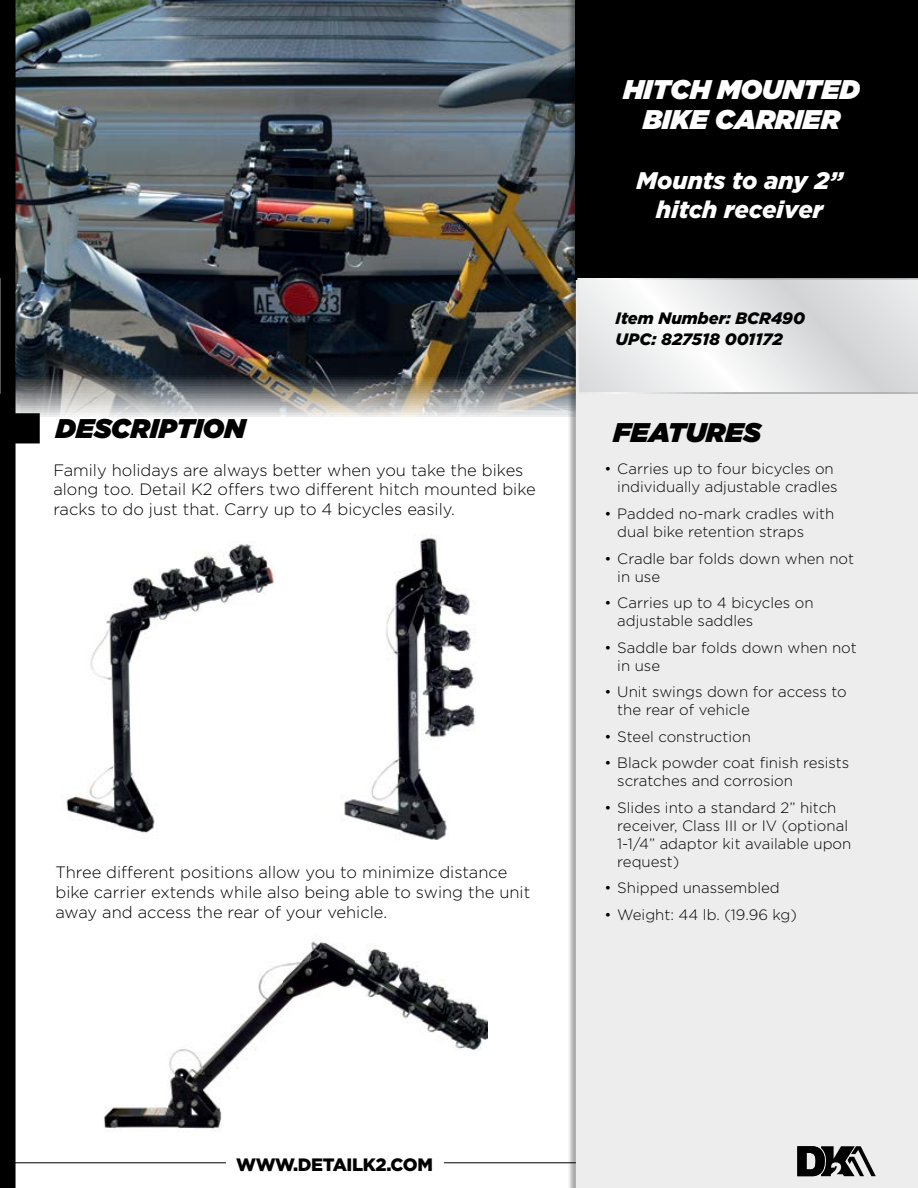
<style>
.page{position:relative;width:918px;height:1188px;background:#fff}
.page>*{position:absolute;margin:0;border:0;box-sizing:border-box;transform-origin:0 0}
.t1{font:italic 900 27px/30px "Gotham";color:#fff;text-align:center}
.t2{font:italic 900 27px "Gotham";color:#000}
.t3{font:italic 900 24px/28.8px "Gotham";color:#fff;text-align:center}
.t4{font:900 18px "Gotham";letter-spacing:-.02em;color:#000}
.t5{font:300 16.5px/19.8px "Gotham";color:#000}
.t6{font:italic 900 16.5px/21px "Gotham";color:#000}
.t7{font:300 15px/18px "Gotham";color:#000}
</style>
<div class="page">
<img style="left:40px;top:0;width:528px;height:416px">
<hr style="left:0;top:1162px;width:785px;height:1px;background:#000">
<div style="left:568px;top:0;width:350px;height:1188px;background:#000;opacity:.34"></div>
<div style="left:576px;top:280px;width:342px;height:908px;background:#ededee"></div>
<svg style="left:797px;top:1146px;width:79px;height:30px;background:#555"></svg>
<div style="left:226px;top:1156px;width:218px;height:24px;background:#fff"></div>
<svg style="left:1px;top:0;width:39px;height:1188px"></svg>
<svg style="left:0;top:0;width:1px;height:1188px"></svg>
<div style="left:576px;top:0;width:342px;height:280px;background:#000"></div>
<svg style="left:577px;top:278px;width:341px;height:116px"></svg>
<img style="left:66px;top:543px;width:209px;height:290px">
<img style="left:104px;top:941px;width:383px;height:188px">
<img style="left:344px;top:534px;width:132px;height:306px">
<h1 class="t2" style="left:56px;top:409px;width:191px">DESCRIPTION</h1>
<p class="t5" style="left:53px;top:460px;width:484px">Family holidays are always better when you take the bikes along too. Detail K2 offers two different hitch mounted bike racks to do just that. Carry up to 4 bicycles easily.</p>
<p class="t5" style="left:55px;top:862px;width:476px">Three different positions allow you to minimize distance bike carrier extends while also being able to swing the unit away and access the rear of your vehicle.</p>
<h1 class="t1" style="left:623px;top:74px;width:238px">HITCH MOUNTED<br>BIKE CARRIER</h1>
<h2 class="t3" style="left:636px;top:166px;width:208px">Mounts to any 2” hitch receiver</h2>
<p class="t6" style="left:616px;top:307px;width:191px">Item Number: BCR490<br>UPC: 827518 001172</p>
<h1 class="t2" style="left:614px;top:413px;width:149px">FEATURES</h1>
<p class="t7" style="left:605px;top:460px;width:235px;text-align:right">• Carries up to four bicycles on individually adjustable cradles</p>
<p class="t7" style="left:617px;top:504px;width:219px;text-indent:-13px">• Padded no-mark cradles with dual bike retention straps</p>
<p class="t7" style="left:617px;top:549px;width:238px;text-indent:-13px">• Cradle bar folds down when not in use</p>
<p class="t7" style="left:617px;top:593px;width:198px;text-indent:-13px">• Carries up to 4 bicycles on adjustable saddles</p>
<p class="t7" style="left:617px;top:638px;width:241px;text-indent:-13px">• Saddle bar folds down when not in use</p>
<p class="t7" style="left:617px;top:682px;width:231px;text-indent:-13px">• Unit swings down for access to the rear of vehicle</p>
<p class="t7" style="left:605px;top:727px;width:148px">• Steel construction</p>
<p class="t7" style="left:617px;top:753px;width:234px;text-indent:-13px">• Black powder coat finish resists scratches and corrosion</p>
<p class="t7" style="left:617px;top:798px;width:236px;text-indent:-13px">• Slides into a standard 2” hitch receiver, Class III or IV (optional<br>1-1/4” adaptor kit available upon request)</p>
<p class="t7" style="left:605px;top:878px;width:177px">• Shipped unassembled</p>
<p class="t7" style="left:605px;top:905px;width:194px">• Weight: 44 lb. (19.96 kg)</p>
<p class="t4" style="left:236px;top:1152px;width:198px">WWW.DETAILK2.COM</p>
</div>
